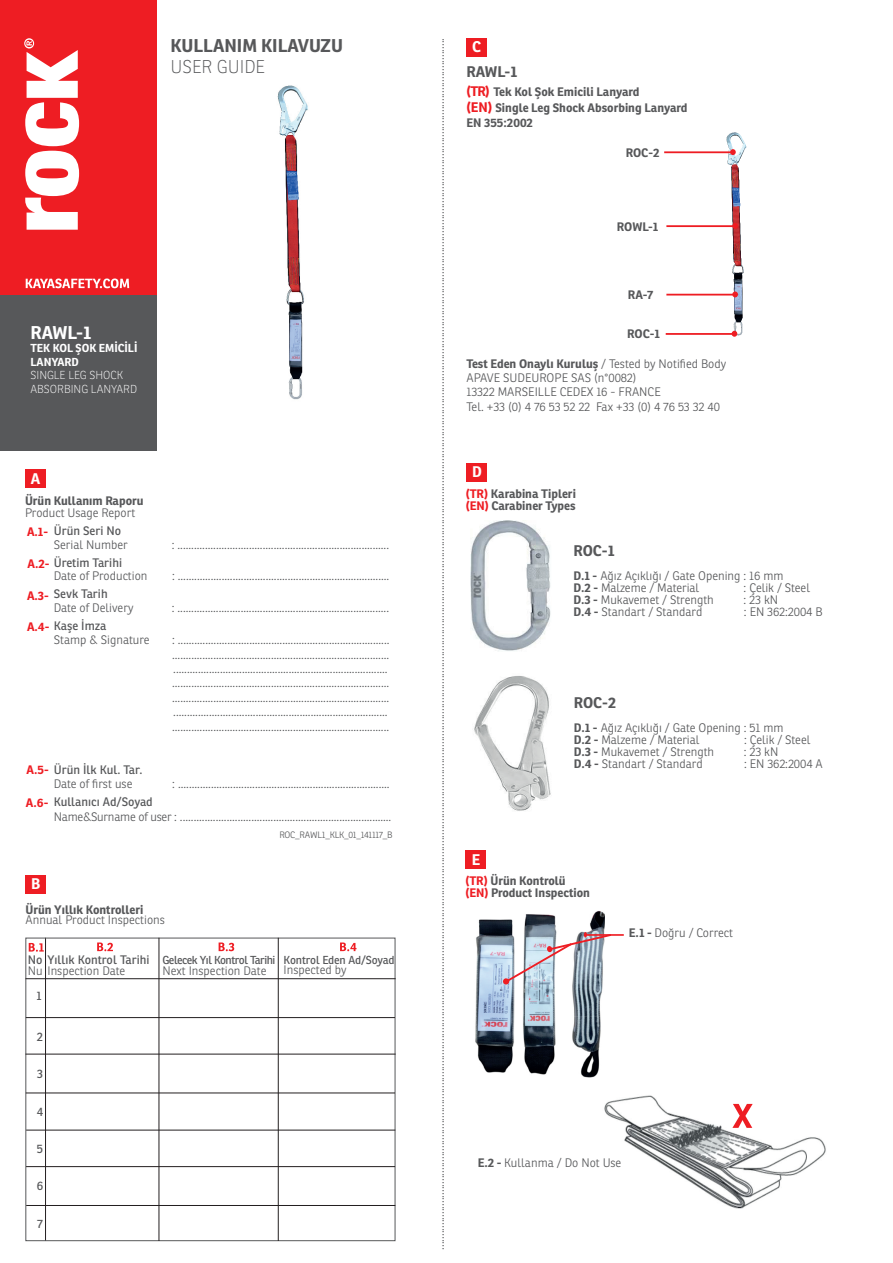
<style>
.page{position:relative;width:893px;height:1263px;background:#fff}
.page>*{position:absolute;margin:0;border:0;box-sizing:border-box;transform-origin:0 0}
.t1{font:700 18px "Ronnia";color:#57585a}
.t2{font:100 18px "Ronnia";color:#57585a}
.t3{font:700 18px "Ronnia";color:#fff}
.t4{font:700 15px "Ronnia";color:#57585a}
.t5{font:700 15px "Ronnia";color:#fff}
.t6{font:300 12px/14.4px "Ronnia";color:#57585a}
.t7{font:700 12px/12px "Ronnia";color:#57585a}
.t8{font:300 12px/14.4px "Ronnia";letter-spacing:-.02em;color:#57585a}
.t9{font:12px/14.4px "Ronnia";color:#57585a}
.t10{font:700 12px "Ronnia";color:#ee1d23}
.t11{font:100 11.25px/13.5px "Ronnia";color:#fff}
.t12{font:11.25px "Ronnia";letter-spacing:-.04em;color:#57585a}
.t13{font:700 11.25px/13.5px "Ronnia";color:#fff}
.t14{font:11.25px "Ronnia";letter-spacing:-.01em;color:#57585a}
.t15{font:300 9px "Ronnia";letter-spacing:-.02em;color:#57585a}
.s1{font-weight:700;color:#ee1d23}
.s2{font-weight:400}
.s3{font-weight:300}
.s4{font-size:13.5px;color:#ee1d23}
.s5{font-weight:700}
.s6{color:#ee1d23}
</style>
<div class="page">
<div style="left:25px;top:470px;width:20px;height:18px;background:#ee1d23"></div>
<hr style="left:45px;top:938px;width:1px;height:303px;background:#231f20">
<hr style="left:26px;top:978px;width:370px;height:1px;background:#231f20">
<hr style="left:26px;top:1017px;width:369px;height:1px;background:#231f20">
<hr style="left:26px;top:1054px;width:370px;height:1px;background:#231f20">
<hr style="left:26px;top:1093px;width:369px;height:1px;background:#231f20">
<hr style="left:26px;top:1130px;width:369px;height:1px;background:#231f20">
<hr style="left:26px;top:1166px;width:369px;height:1px;background:#231f20">
<hr style="left:26px;top:1205px;width:369px;height:1px;background:#231f20">
<hr style="left:278px;top:938px;width:1px;height:303px;background:#231f20">
<hr style="left:159px;top:938px;width:1px;height:303px;background:#231f20">
<div style="left:25px;top:876px;width:20px;height:18px;background:#ee1d23"></div>
<svg style="left:29px;top:943px;width:15px;height:9px"></svg>
<svg style="left:97px;top:942px;width:16px;height:9px"></svg>
<svg style="left:219px;top:942px;width:15px;height:9px"></svg>
<svg style="left:340px;top:942px;width:16px;height:9px"></svg>
<div style="left:0;top:0;width:156px;height:307px;background:#ee1d23"></div>
<div style="left:0;top:295px;width:156px;height:156px;background:#57585a"></div>
<svg style="left:26px;top:278px;width:103px;height:10px"></svg>
<svg style="left:24px;top:38px;width:55px;height:192px"></svg>
<img style="left:277px;top:85px;width:31px;height:315px">
<div style="left:466px;top:39px;width:20px;height:18px;background:#ee1d23"></div>
<img style="left:726px;top:132px;width:21px;height:204px">
<svg style="left:664px;top:149px;width:72px;height:6px"></svg>
<svg style="left:666px;top:223px;width:72px;height:6px"></svg>
<svg style="left:666px;top:291px;width:72px;height:6px"></svg>
<svg style="left:666px;top:331px;width:71px;height:6px"></svg>
<div style="left:466px;top:463px;width:20px;height:18px;background:#ee1d23"></div>
<img style="left:470px;top:520px;width:81px;height:131px">
<img style="left:474px;top:676px;width:77px;height:135px">
<img style="left:604px;top:1095px;width:222px;height:114px">
<div style="left:588px;top:1199px;width:39px;height:24px;background:#fff"></div>
<img style="left:475px;top:910px;width:130px;height:167px">
<div style="left:466px;top:851px;width:20px;height:18px;background:#ee1d23"></div>
<svg style="left:503px;top:932px;width:121px;height:53px"></svg>
<img style="left:644px;top:1145px;width:18px;height:9px">
<svg style="left:732px;top:1104px;width:21px;height:24px"></svg>
<h1 class="t1" style="left:171px;top:34px;width:174px">KULLANIM KILAVUZU</h1>
<h1 class="t2" style="left:171px;top:57px;width:96px">USER GUIDE</h1>
<h1 class="t3" style="left:30px;top:321px;width:63px">RAWL-1</h1>
<p class="t13" style="left:30px;top:341px;width:109px">TEK KOL ŞOK EMİCİLİ<br>LANYARD</p>
<p class="t11" style="left:30px;top:368px;width:108px">SINGLE LEG SHOCK<br>ABSORBING LANYARD</p>
<p class="t5" style="left:31px;top:469px;width:11px">A</p>
<p class="t7" style="left:25px;top:494px;width:120px">Ürün Kullanım Raporu</p>
<p class="t6" style="left:25px;top:505px;width:112px">Product Usage Report</p>
<p class="t9" style="left:54px;top:524px;width:69px">Ürün Seri No</p>
<p class="t6" style="left:54px;top:537px;width:75px">Serial Number</p>
<p class="t6" style="left:172px;top:537px;width:219px">: .............................................................................</p>
<p class="t6" style="left:54px;top:556px;width:95px;line-height:13.5px;text-indent:-26px"><span class="s1">A.2-</span> <span class="s2">Üretim Tarihi<br></span>Date of Production</p>
<p class="t10" style="left:27px;top:524px;width:23px">A.1-</p>
<p class="t6" style="left:172px;top:569px;width:219px">: .............................................................................</p>
<p class="t9" style="left:54px;top:587px;width:55px">Sevk Tarih</p>
<p class="t6" style="left:54px;top:600px;width:81px">Date of Delivery</p>
<p class="t6" style="left:172px;top:600px;width:219px">: .............................................................................</p>
<p class="t9" style="left:54px;top:618px;width:54px">Kaşe İmza</p>
<p class="t6" style="left:54px;top:633px;width:97px">Stamp &amp; Signature</p>
<p class="t6" style="left:172px;top:633px;width:219px">: ............................................................................. ............................................................................... .............................................................................. ............................................................................... ............................................................................... .............................................................................. ...............................................................................</p>
<p class="t9" style="left:54px;top:762px;width:90px;text-indent:-27px"><span class="s1">A.5-</span> Ürün İlk Kul. Tar.<br><span class="s3">Date of first use</span></p>
<p class="t10" style="left:27px;top:588px;width:23px">A.3-</p>
<p class="t10" style="left:27px;top:619px;width:24px">A.4-</p>
<p class="t6" style="left:172px;top:777px;width:219px">: .............................................................................</p>
<p class="t8" style="left:54px;top:795px;width:339px;text-indent:-28px"><span class="s1">A.6-</span> <span class="s2">Kullanıcı Ad/Soyad<br></span>Name&amp;Surname of user : .............................................................................</p>
<p class="t5" style="left:31px;top:874px;width:11px">B</p>
<p class="t15" style="left:279px;top:829px;width:115px">ROC_RAWL1_KLK_01_141117_B</p>
<p class="t7" style="left:25px;top:903px;width:119px">Ürün Yıllık Kontrolleri</p>
<p class="t6" style="left:25px;top:913px;width:141px">Annual Product Inspections</p>
<p class="t9" style="left:28px;top:953px;width:123px">No Yıllık Kontrol Tarihi</p>
<p class="t6" style="left:28px;top:963px;width:99px">Nu Inspection Date</p>
<p class="t12" style="left:162px;top:953px;width:115px">Gelecek Yıl Kontrol Tarihi</p>
<p class="t6" style="left:162px;top:963px;width:106px">Next Inspection Date</p>
<p class="t9" style="left:37px;top:989px;width:7px">1</p>
<p class="t9" style="left:37px;top:1029px;width:8px">2</p>
<p class="t9" style="left:37px;top:1066px;width:8px">3</p>
<p class="t9" style="left:37px;top:1105px;width:8px">4</p>
<p class="t9" style="left:37px;top:1141px;width:8px">5</p>
<p class="t9" style="left:37px;top:1178px;width:8px">6</p>
<p class="t9" style="left:37px;top:1216px;width:7px">7</p>
<p class="t14" style="left:284px;top:953px;width:112px">Kontrol Eden Ad/Soyad</p>
<p class="t6" style="left:284px;top:963px;width:64px">Inspected by</p>
<p class="t6" style="left:432px;top:1250px;width:1213px;rotate:-90deg">.........................................................................................................................................................................................................................................................................................................................................................................................................................................................</p>
<p class="t5" style="left:472px;top:38px;width:11px">C</p>
<p class="t4" style="left:466px;top:62px;width:52px">RAWL-1</p>
<p class="t7" style="left:466px;top:84px;width:223px;line-height:16.2px"><span class="s4">(TR)</span> Tek Kol Şok Emicili Lanyard<br><span class="s4">(EN)</span> Single Leg Shock Absorbing Lanyard</p>
<p class="t7" style="left:466px;top:116px;width:68px">EN 355:2002</p>
<p class="t7" style="left:626px;top:146px;width:35px">ROC-2</p>
<p class="t7" style="left:617px;top:220px;width:43px">ROWL-1</p>
<p class="t7" style="left:628px;top:289px;width:27px">RA-7</p>
<p class="t7" style="left:627px;top:328px;width:34px">ROC-1</p>
<p class="t6" style="left:466px;top:356px;width:261px"><span class="s5">Test Eden Onaylı Kuruluş</span> / Tested by Notified Body APAVE SUDEUROPE SAS (n°0082)<br>13322 MARSEILLE CEDEX 16 - FRANCE<br>Tel. +33 (0) 4 76 53 52 22 Fax +33 (0) 4 76 53 32 40</p>
<p class="t5" style="left:472px;top:462px;width:11px">D</p>
<p class="t7" style="left:466px;top:487px;width:112px"><span class="s6">(TR)</span> Karabina Tipleri <span class="s6">(EN)</span> Carabiner Types</p>
<p class="t4" style="left:573px;top:541px;width:43px">ROC-1</p>
<p class="t6" style="left:573px;top:569px;width:212px;line-height:12px"><span class="s5">D.1 -</span> Ağız Açıklığı / Gate Opening : 16 mm<br><span class="s5">D.2 -</span> Malzeme / Material</p>
<p class="t6" style="left:744px;top:580px;width:68px">: Çelik / Steel</p>
<p class="t6" style="left:573px;top:592px;width:142px"><span class="s5">D.3 -</span> Mukavemet / Strength</p>
<p class="t6" style="left:743px;top:592px;width:36px">: 23 kN</p>
<p class="t6" style="left:573px;top:604px;width:130px"><span class="s5">D.4 -</span> Standart / Standard</p>
<p class="t6" style="left:744px;top:604px;width:80px">: EN 362:2004 B</p>
<p class="t5" style="left:472px;top:850px;width:10px">E</p>
<p class="t4" style="left:574px;top:693px;width:44px">ROC-2</p>
<p class="t6" style="left:574px;top:722px;width:211px;line-height:12px"><span class="s5">D.1 -</span> Ağız Açıklığı / Gate Opening : 51 mm<br><span class="s5">D.2 -</span> Malzeme / Material</p>
<p class="t6" style="left:744px;top:733px;width:68px">: Çelik / Steel</p>
<p class="t6" style="left:574px;top:745px;width:142px"><span class="s5">D.3 -</span> Mukavemet / Strength</p>
<p class="t6" style="left:744px;top:745px;width:36px">: 23 kN</p>
<p class="t6" style="left:574px;top:757px;width:130px"><span class="s5">D.4 -</span> Standart / Standard</p>
<p class="t6" style="left:744px;top:757px;width:80px">: EN 362:2004 A</p>
<p class="t7" style="left:465px;top:875px;width:126px"><span class="s6">(TR)</span> Ürün Kontrolü <span class="s6">(EN)</span> Product Inspection</p>
<p class="t6" style="left:629px;top:925px;width:106px"><span class="s5">E.1 -</span> Doğru / Correct</p>
<p class="t6" style="left:478px;top:1155px;width:145px"><span class="s5">E.2 -</span> Kullanma / Do Not Use</p>
</div>
